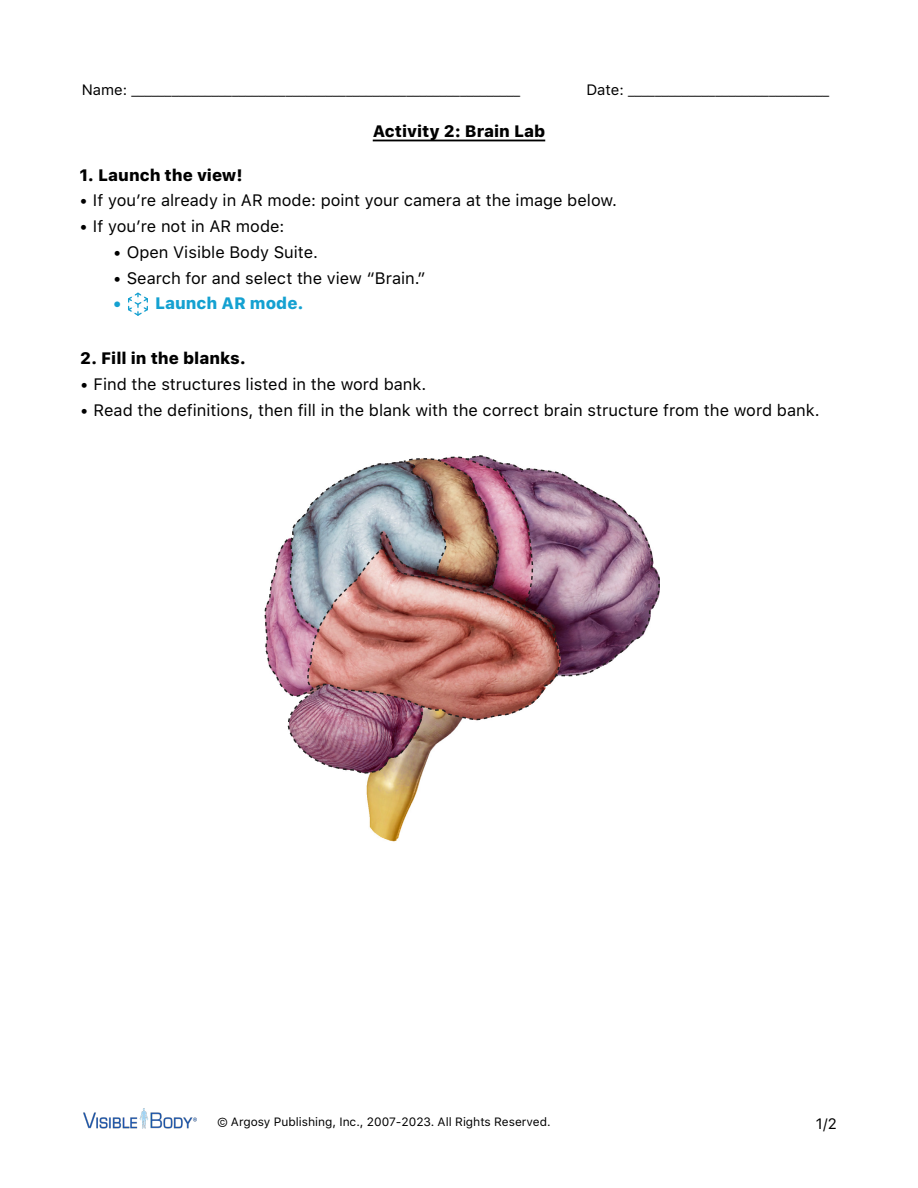
<style>
.page{position:relative;width:918px;height:1188px;background:#fff}
.page>*{position:absolute;margin:0;border:0;box-sizing:border-box;transform-origin:0 0}
.t1{font:16.5px "SFUI Text";color:#000}
.t2{font:800 16.5px "SFUI Text";color:#000}
.t3{font:800 16.5px "SFUI Text";color:#14a1d1}
.t4{font:15px "SFUI Text";color:#000}
.t5{font:12px "SFUI Text";color:#000}
</style>
<div class="page">
<img style="left:366px;top:774px;width:56px;height:68px">
<svg style="left:264px;top:539px;width:23px;height:154px"></svg>
<img style="left:287px;top:455px;width:372px;height:319px">
<img style="left:83px;top:1108px;width:113px;height:21px">
<hr style="left:373px;top:140px;width:172px;height:1px;background:#000">
<svg style="left:128px;top:293px;width:20px;height:23px"></svg>
<p class="t4" style="left:82px;top:79px;width:440px">Name: __________________________________________________________</p>
<p class="t4" style="left:586px;top:79px;width:244px">Date: ______________________________</p>
<p class="t2" style="left:373px;top:119px;width:174px">Activity 2: Brain Lab</p>
<p class="t2" style="left:80px;top:162px;width:165px">1. Launch the view!</p>
<p class="t1" style="left:80px;top:189px;width:539px">• If you’re already in AR mode: point your camera at the image below.</p>
<p class="t1" style="left:80px;top:215px;width:206px">• If you’re not in AR mode:</p>
<p class="t1" style="left:113px;top:240px;width:206px">• Open Visible Body Suite.</p>
<p class="t1" style="left:113px;top:266px;width:314px">• Search for and select the view “Brain.”</p>
<p class="t3" style="left:113px;top:291px;width:192px">• Launch AR mode.</p>
<p class="t2" style="left:80px;top:346px;width:168px">2. Fill in the blanks.</p>
<p class="t1" style="left:80px;top:373px;width:348px">• Find the structures listed in the word bank.</p>
<p class="t1" style="left:80px;top:398px;width:741px">• Read the definitions, then fill in the blank with the correct brain structure from the word bank.</p>
<p class="t5" style="left:217px;top:1113px;width:335px">© Argosy Publishing, Inc., 2007-2023. All Rights Reserved.</p>
<p class="t4" style="left:816px;top:1113px;width:23px">1/2</p>
</div>
